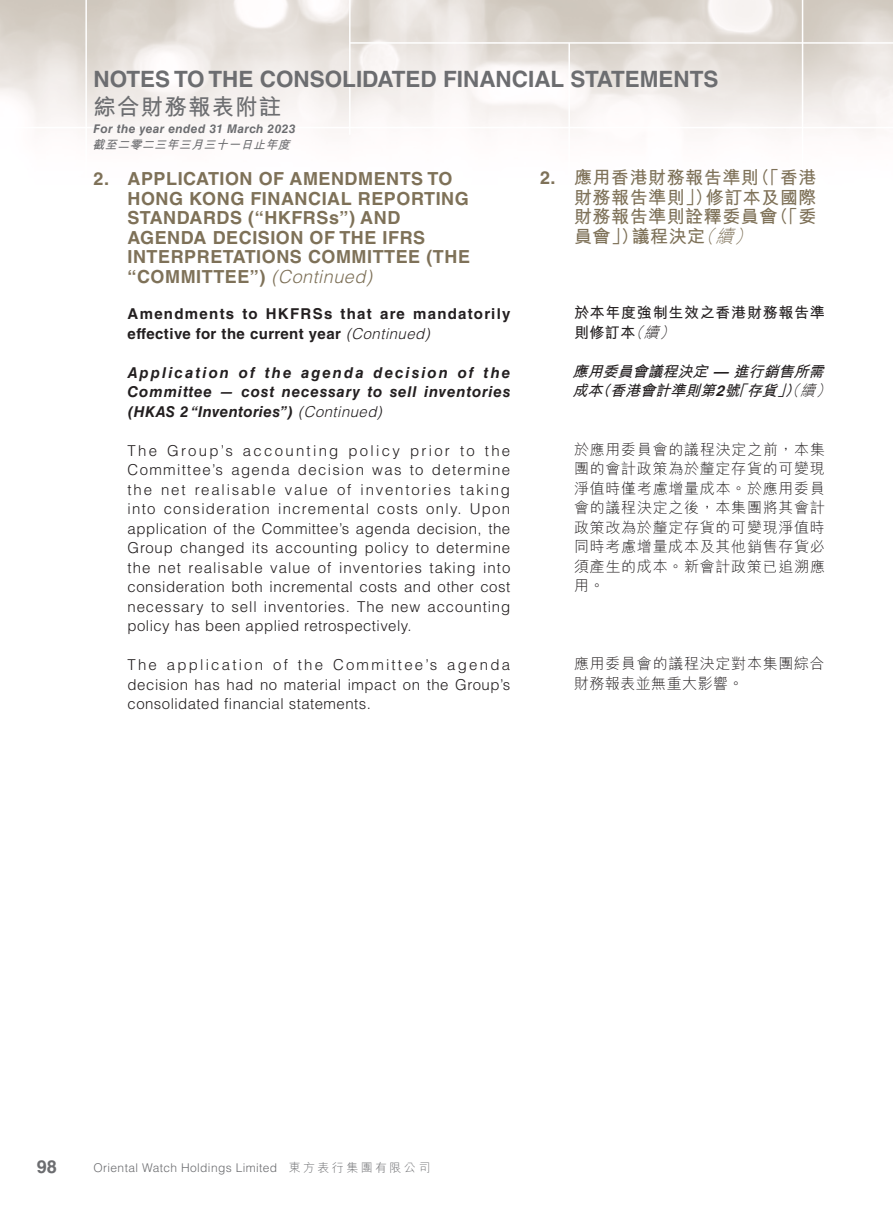
<style>
.page{position:relative;width:893px;height:1212px;background:#fff}
.page>*{position:absolute;margin:0;border:0;box-sizing:border-box;transform-origin:0 0}
.t1{font:700 22.5px "Helvetica LT Std";color:#6c6d70}
.t2{font:700 22.5px "M Hei HK";letter-spacing:.05em;color:#6c6d70}
._01_Heading_1{font:700 18px/19.5px "Helvetica LT Std";letter-spacing:.03em;color:#7e7158}
._01_Heading_1_C{font:700 18px/19.5px "M Hei HK";letter-spacing:.03em;color:#7e7158;text-align:justify}
.t3{font:700 18px "Helvetica LT Std";color:#6c6d70}
._00_E_Body_text{font:300 15px/19.5px "Helvetica LT Std";letter-spacing:.03em;color:#231f20;text-align:justify}
._00_Body_text_C{font:300 15px/19.5px "M Hei HK";letter-spacing:.05em;color:#231f20;text-align:justify}
._03_Heading_3{font:italic 700 15px/19.5px "Helvetica LT Std";letter-spacing:.06em;color:#231f20;text-align:justify}
._02_Heading_2{font:700 15px/19.5px "Helvetica LT Std";letter-spacing:.07em;color:#231f20}
._03_Heading_3_C{font:italic 700 15px/19.5px "M Hei HK";color:#231f20}
._02_Heading_2_C{font:700 15px/19.5px "M Hei HK";letter-spacing:.05em;color:#231f20}
.t4{font:300 12px "Helvetica LT Std";letter-spacing:.03em;color:#6c6d70}
.t5{font:italic 700 12px "Helvetica LT Std";letter-spacing:.03em;color:#6c6d70}
.t6{font:italic 700 12px "M Hei HK";color:#6c6d70}
.s1{font-weight:300;font-style:italic}
.s2{font-weight:300}
.s3{font-family:"Helvetica LT Std"}
.s4{font-family:"M Hei HK"}
</style>
<div class="page">
<h1 class="t1" style="left:94px;top:65px;width:627px">NOTES TO THE CONSOLIDATED FINANCIAL STATEMENTS</h1>
<h1 class="t2" style="left:94px;top:91px;width:189px">綜合財務報表附註</h1>
<p class="t5" style="left:94px;top:121px;width:203px">For the year ended 31 March 2023</p>
<p class="t6" style="left:92px;top:136px;width:203px">截至二零二三年三月三十一日止年度</p>
<p class="_01_Heading_1" style="left:128px;top:169px;width:344px;text-indent:-34px">2. APPLICATION OF AMENDMENTS TO<br>HONG KONG FINANCIAL REPORTING<br>STANDARDS (“HKFRSs”) AND<br>AGENDA DECISION OF THE IFRS<br>INTERPRETATIONS COMMITTEE (THE “COMMITTEE”) <span class="s1">(Continued)</span></p>
<p class="_02_Heading_2" style="left:128px;top:304px;width:384px">Amendments to HKFRSs that are mandatorily effective for the current year <span class="s1">(Continued)</span></p>
<p class="_03_Heading_3" style="left:128px;top:362px;width:384px">Application of the agenda decision of the Committee — cost necessary to sell inventories (HKAS 2 “Inventories”) <span class="s2">(Continued)</span></p>
<p class="_00_E_Body_text" style="left:128px;top:440px;width:384px">The Group’s accounting policy prior to the Committee’s agenda decision was to determine the net realisable value of inventories taking into consideration incremental costs only. Upon application of the Committee’s agenda decision, the Group changed its accounting policy to determine the net realisable value of inventories taking into consideration both incremental costs and other cost necessary to sell inventories. The new accounting policy has been applied retrospectively.</p>
<p class="_00_E_Body_text" style="left:128px;top:655px;width:384px">The application of the Committee’s agenda decision has had no material impact on the Group’s consolidated financial statements.</p>
<p class="_01_Heading_1_C" style="left:574px;top:166px;width:244px;text-indent:-34px"><span class="s3">2.</span> 應用香港財務報告準則（「香港財務報告準則」）修訂本及國際財務報告準則詮釋委員會（「委員會」）議程決定<span class="s1">（續）</span></p>
<p class="_02_Heading_2_C" style="left:574px;top:302px;width:252px">於本年度強制生效之香港財務報告準則修訂本<span class="s1">（續）</span></p>
<p class="_03_Heading_3_C" style="left:572px;top:360px;width:264px">應用委員會議程決定 <span class="s3">—</span> 進行銷售所需成本（香港會計準則第<span class="s3">2</span>號「存貨」）<span class="s2">（續）</span></p>
<p class="_00_Body_text_C" style="left:574px;top:439px;width:252px">於應用委員會的議程決定之前，本集團的會計政策為於釐定存貨的可變現淨值時僅考慮增量成本。於應用委員會的議程決定之後，本集團將其會計政策改為於釐定存貨的可變現淨值時同時考慮增量成本及其他銷售存貨必須產生的成本。新會計政策已追溯應用。</p>
<p class="_00_Body_text_C" style="left:574px;top:654px;width:252px">應用委員會的議程決定對本集團綜合財務報表並無重大影響。</p>
<p class="t3" style="left:37px;top:1156px;width:22px">98</p>
<p class="t4" style="left:94px;top:1160px;width:338px">Oriental Watch Holdings Limited <span class="s4">東方表行集團有限公司</span></p>
</div>
